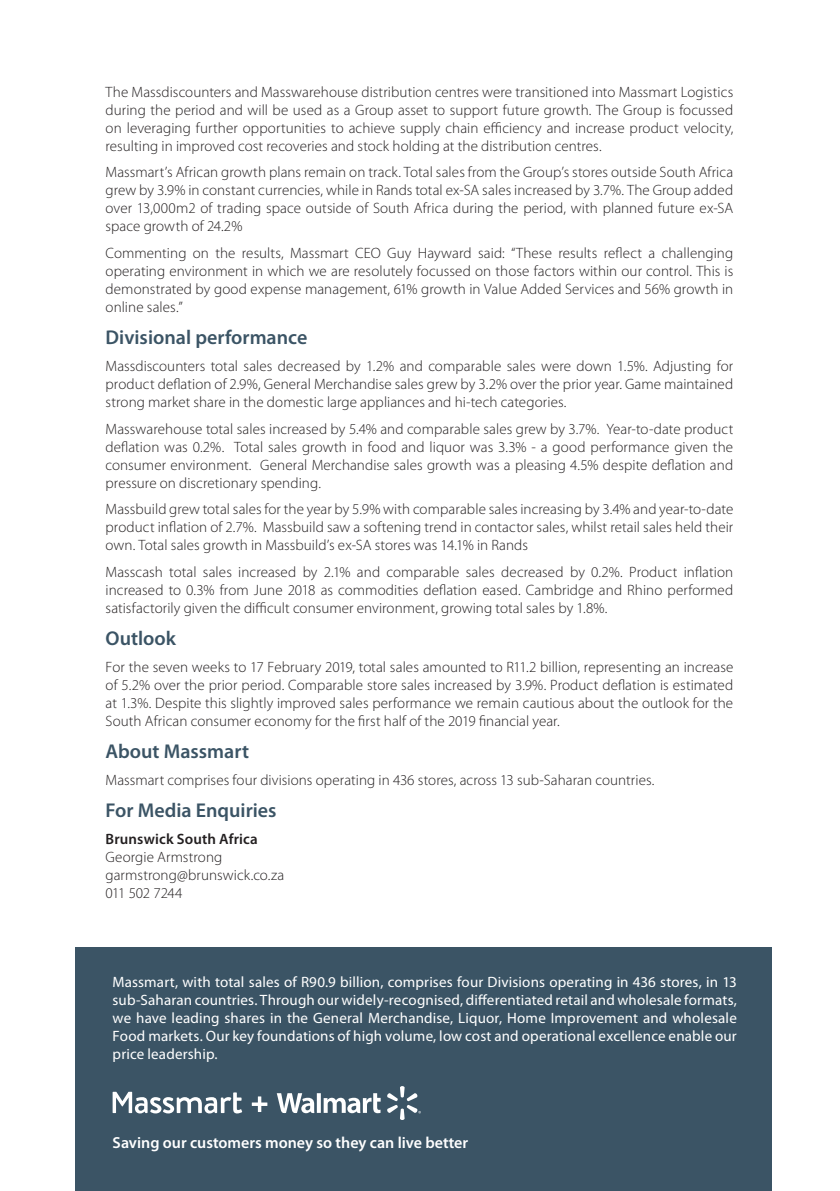
<style>
.page{position:relative;width:840px;height:1191px;background:#fff}
.page>*{position:absolute;margin:0;border:0;box-sizing:border-box;transform-origin:0 0}
.MM_Body_Copy{font:600 20px "Myriad Pro";color:#3b5465}
.MM_Level_Heading_1{font:600 16px "Myriad Pro";color:#fff}
.MM_Body_Copy-2{font:300 15px/18px "Myriad Pro";letter-spacing:.005em;color:#231f20;text-align:justify}
.MM_Body_Copy-3{font:15px/18px "Myriad Pro";letter-spacing:.01em;color:#fff;text-align:justify}
.s1{font-weight:600}
</style>
<div class="page">
<div style="left:75px;top:947px;width:696px;height:244px;background:#3b5465"></div>
<svg style="left:112px;top:1091px;width:130px;height:22px"></svg>
<svg style="left:252px;top:1096px;width:15px;height:16px"></svg>
<svg style="left:387px;top:1086px;width:33px;height:34px"></svg>
<svg style="left:276px;top:1093px;width:104px;height:20px"></svg>
<p class="MM_Body_Copy-2" style="left:105px;top:83px;width:629px">The Massdiscounters and Masswarehouse distribution centres were transitioned into Massmart Logistics during the period and will be used as a Group asset to support future growth. The Group is focussed on leveraging further opportunities to achieve supply chain efficiency and increase product velocity, resulting in improved cost recoveries and stock holding at the distribution centres.</p>
<p class="MM_Body_Copy-2" style="left:105px;top:164px;width:629px">Massmart’s African growth plans remain on track. Total sales from the Group’s stores outside South Africa grew by 3.9% in constant currencies, while in Rands total ex-SA sales increased by 3.7%. The Group added over 13,000m2 of trading space outside of South Africa during the period, with planned future ex-SA space growth of 24.2%</p>
<p class="MM_Body_Copy-2" style="left:105px;top:244px;width:629px">Commenting on the results, Massmart CEO Guy Hayward said: “These results reflect a challenging operating environment in which we are resolutely focussed on those factors within our control. This is demonstrated by good expense management, 61% growth in Value Added Services and 56% growth in online sales.”</p>
<p class="MM_Body_Copy" style="left:105px;top:327px;width:203px">Divisional performance</p>
<p class="MM_Body_Copy-2" style="left:105px;top:357px;width:629px">Massdiscounters total sales decreased by 1.2% and comparable sales were down 1.5%. Adjusting for product deflation of 2.9%, General Merchandise sales grew by 3.2% over the prior year. Game maintained strong market share in the domestic large appliances and hi-tech categories.</p>
<p class="MM_Body_Copy-2" style="left:105px;top:420px;width:629px">Masswarehouse total sales increased by 5.4% and comparable sales grew by 3.7%. Year-to-date product deflation was 0.2%. Total sales growth in food and liquor was 3.3% - a good performance given the consumer environment. General Merchandise sales growth was a pleasing 4.5% despite deflation and pressure on discretionary spending.</p>
<p class="MM_Body_Copy-2" style="left:105px;top:500px;width:629px">Massbuild grew total sales for the year by 5.9% with comparable sales increasing by 3.4% and year-to-date product inflation of 2.7%. Massbuild saw a softening trend in contactor sales, whilst retail sales held their own. Total sales growth in Massbuild’s ex-SA stores was 14.1% in Rands</p>
<p class="MM_Body_Copy-2" style="left:105px;top:563px;width:629px">Masscash total sales increased by 2.1% and comparable sales decreased by 0.2%. Product inflation increased to 0.3% from June 2018 as commodities deflation eased. Cambridge and Rhino performed satisfactorily given the difficult consumer environment, growing total sales by 1.8%.</p>
<p class="MM_Body_Copy" style="left:105px;top:627px;width:72px">Outlook</p>
<p class="MM_Body_Copy-2" style="left:105px;top:658px;width:629px">For the seven weeks to 17 February 2019, total sales amounted to R11.2 billion, representing an increase of 5.2% over the prior period. Comparable store sales increased by 3.9%. Product deflation is estimated at 1.3%. Despite this slightly improved sales performance we remain cautious about the outlook for the South African consumer economy for the first half of the 2019 financial year.</p>
<p class="MM_Body_Copy" style="left:105px;top:740px;width:145px">About Massmart</p>
<p class="MM_Body_Copy-2" style="left:105px;top:771px;width:550px">Massmart comprises four divisions operating in 436 stores, across 13 sub-Saharan countries.</p>
<p class="MM_Body_Copy" style="left:105px;top:799px;width:172px">For Media Enquiries</p>
<p class="MM_Body_Copy-2" style="left:105px;top:830px;width:180px;text-align:left"><span class="s1">Brunswick South Africa<br></span>Georgie Armstrong garmstrong@brunswick.co.za<br>011 502 7244</p>
<p class="MM_Body_Copy-3" style="left:112px;top:973px;width:625px">Massmart, with total sales of R90.9 billion, comprises four Divisions operating in 436 stores, in 13 sub-Saharan countries. Through our widely-recognised, differentiated retail and wholesale formats, we have leading shares in the General Merchandise, Liquor, Home Improvement and wholesale Food markets. Our key foundations of high volume, low cost and operational excellence enable our price leadership.</p>
<p class="MM_Level_Heading_1" style="left:112px;top:1134px;width:357px">Saving our customers money so they can live better</p>
</div>
